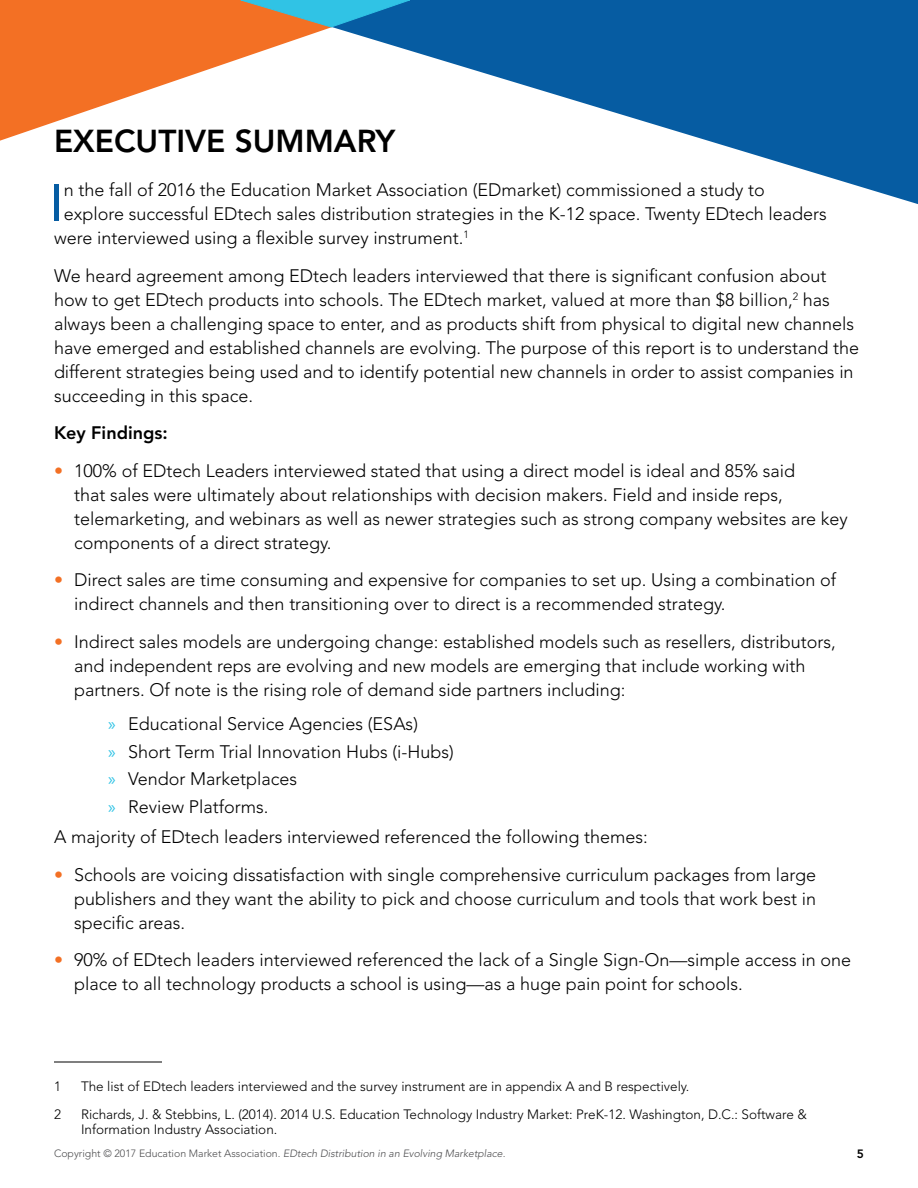
<style>
.page{position:relative;width:918px;height:1188px;background:#fff}
.page>*{position:absolute;margin:0;border:0;box-sizing:border-box;transform-origin:0 0}
.t1{font:500 51.9px "Avenir";color:#065ca2}
.h1_new{font:800 31.5px "Avenir";color:#000}
.t2{font:300 18px/24px "Avenir";color:#000}
.t3{font:800 18px "Avenir";color:#000}
.Footnote_text{font:300 13.5px/15px "Avenir";color:#000}
.t4{font:800 12px "Avenir";color:#000}
.t5{font:italic 300 10.5px "Avenir";color:#4d4d4f}
.s1{font-weight:800;color:#f37024}
.s2{font-family:"Myriad Pro";font-weight:400;color:#30c3e5}
.s3{font-style:normal}
</style>
<div class="page">
<svg style="left:0;top:0;width:242px;height:141px;fill:#f37024"></svg>
<svg style="left:242px;top:0;width:676px;height:204px"></svg>
<svg style="left:240px;top:0;width:172px;height:27px;background:#5895a3"></svg>
<hr style="left:54px;top:1062px;width:108px;height:1px;background:#000">
<p class="h1_new" style="left:54px;top:123px;width:343px">EXECUTIVE SUMMARY</p>
<p class="t1" style="left:49px;top:172px;width:16px">I</p>
<p class="t2" style="left:64px;top:178px;width:703px">n the fall of 2016 the Education Market Association (EDmarket) commissioned a study to</p>
<p class="t2" style="left:64px;top:202px;width:765px">explore successful EDtech sales distribution strategies in the K-12 space. Twenty EDtech leaders</p>
<p class="t2" style="left:54px;top:226px;width:416px">were interviewed using a flexible survey instrument.<sup>1</sup></p>
<p class="t2" style="left:54px;top:264px;width:807px">We heard agreement among EDtech leaders interviewed that there is significant confusion about how to get EDtech products into schools. The EDtech market, valued at more than $8 billion,<sup>2</sup> has always been a challenging space to enter, and as products shift from physical to digital new channels have emerged and established channels are evolving. The purpose of this report is to understand the different strategies being used and to identify potential new channels in order to assist companies in succeeding in this space.</p>
<p class="t3" style="left:54px;top:423px;width:115px">Key Findings:</p>
<p class="t2" style="left:74px;top:459px;width:775px;text-indent:-20px"><span class="s1">•</span> 100% of EDtech Leaders interviewed stated that using a direct model is ideal and 85% said<br>that sales were ultimately about relationships with decision makers. Field and inside reps, telemarketing, and webinars as well as newer strategies such as strong company websites are key components of a direct strategy.</p>
<p class="t2" style="left:74px;top:568px;width:764px;text-indent:-20px"><span class="s1">•</span> Direct sales are time consuming and expensive for companies to set up. Using a combination of indirect channels and then transitioning over to direct is a recommended strategy.</p>
<p class="t2" style="left:74px;top:630px;width:763px;text-indent:-20px"><span class="s1">•</span> Indirect sales models are undergoing change: established models such as resellers, distributors, and independent reps are evolving and new models are emerging that include working with partners. Of note is the rising role of demand side partners including:</p>
<p class="t2" style="left:108px;top:712px;width:312px"><span class="s2">»</span> Educational Service Agencies (ESAs)</p>
<p class="t2" style="left:108px;top:739px;width:347px"><span class="s2">»</span> Short Term Trial Innovation Hubs (i-Hubs)</p>
<p class="t2" style="left:108px;top:767px;width:191px"><span class="s2">»</span> Vendor Marketplaces</p>
<p class="t2" style="left:108px;top:795px;width:162px"><span class="s2">»</span> Review Platforms.</p>
<p class="t2" style="left:54px;top:825px;width:595px">A majority of EDtech leaders interviewed referenced the following themes:</p>
<p class="t2" style="left:74px;top:863px;width:743px;text-align:justify;text-indent:-20px"><span class="s1">•</span> Schools are voicing dissatisfaction with single comprehensive curriculum packages from large publishers and they want the ability to pick and choose curriculum and tools that work best in specific areas.</p>
<p class="t2" style="left:74px;top:948px;width:779px;text-indent:-20px"><span class="s1">•</span> 90% of EDtech leaders interviewed referenced the lack of a Single Sign-On—simple access in one place to all technology products a school is using—as a huge pain point for schools.</p>
<p class="Footnote_text" style="left:54px;top:1078px;width:9px">1</p>
<p class="Footnote_text" style="left:81px;top:1078px;width:610px">The list of EDtech leaders interviewed and the survey instrument are in appendix A and B respectively.</p>
<p class="Footnote_text" style="left:54px;top:1107px;width:9px">2</p>
<p class="Footnote_text" style="left:81px;top:1107px;width:727px">Richards, J. &amp; Stebbins, L. (2014). 2014 U.S. Education Technology Industry Market: PreK-12. Washington, D.C.: Software &amp;<br>Information Industry Association.</p>
<p class="t5" style="left:54px;top:1147px;width:453px"><span class="s3">Copyright © 2017 Education Market Association.</span> EDtech Distribution in an Evolving Marketplace.</p>
<p class="t4" style="left:857px;top:1147px;width:9px">5</p>
</div>
